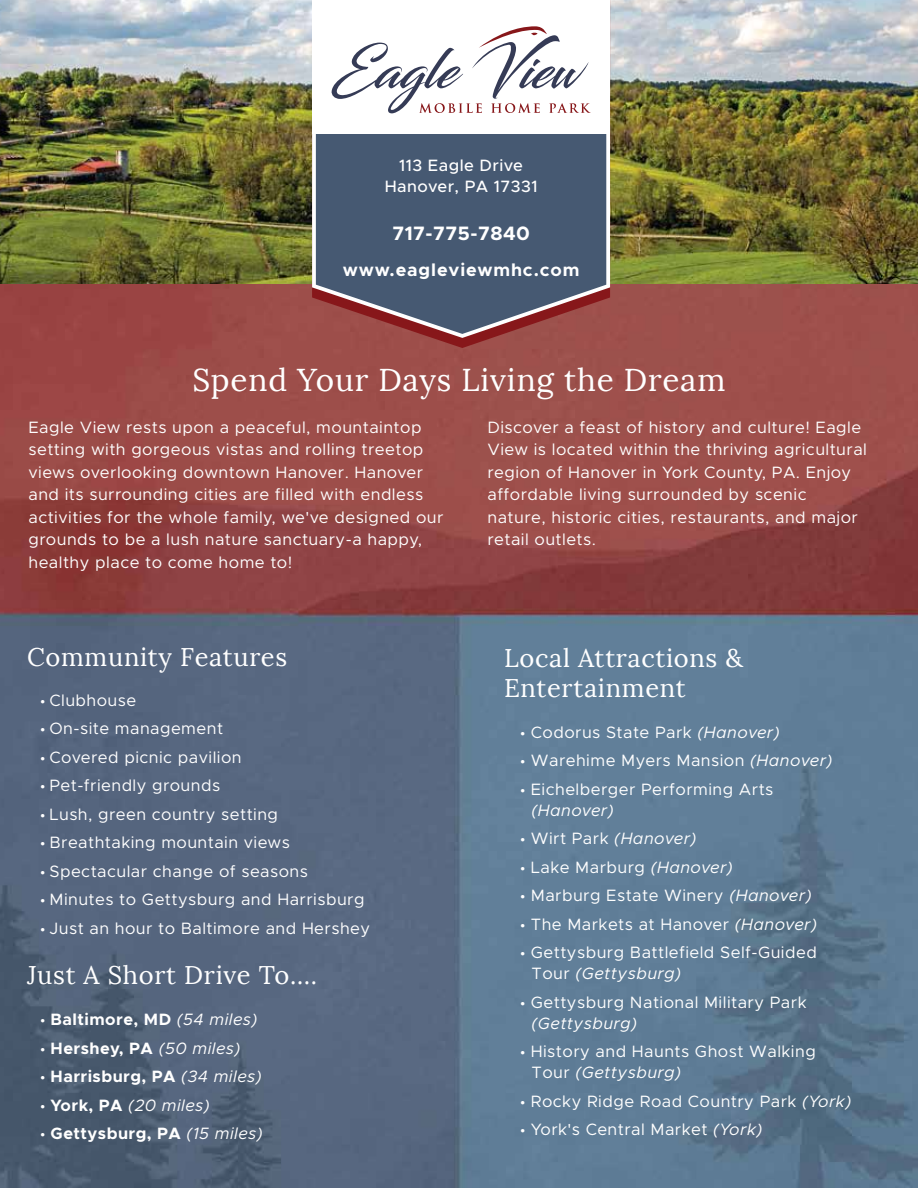
<style>
.page{position:relative;width:918px;height:1188px;background:#fff}
.page>*{position:absolute;margin:0;border:0;box-sizing:border-box;transform-origin:0 0}
.t1{font:31.5px "Lora";letter-spacing:.025em;color:#fff}
.t2{font:25.5px/30.6px "Lora";letter-spacing:.025em;color:#fff}
.t3{font:700 19.5px "Metropolis";letter-spacing:.025em;color:#fff}
.t4{font:700 18px "Metropolis";letter-spacing:.05em;color:#fff}
.t5{font:16.5px/22.5px "Metropolis";letter-spacing:.025em;color:#fff}
.t6{font:700 16.5px "Metropolis";letter-spacing:.025em;color:#fff}
.t7{font:italic 16.5px "Metropolis";letter-spacing:.025em;color:#fff}
.t8{font:500 16.5px/21px "Metropolis";letter-spacing:.025em;color:#fff;text-align:center}
.s1{font-family:"Myriad Pro"}
.s2{font-family:"Myriad Pro";font-weight:400}
.s3{font-weight:400;font-style:italic}
.s4{font-family:"Myriad Pro";font-style:normal}
.s5{font-weight:700;font-style:normal}
.s6{font-style:italic}
.s7{font-style:normal}
</style>
<div class="page">
<img style="left:0;top:284px;width:918px;height:904px">
<img style="left:0;top:0;width:918px;height:284px">
<svg style="left:312px;top:338px;width:298px;height:10px;background:#9a4946"></svg>
<svg style="left:312px;top:0;width:298px;height:338px;background:#575c70"></svg>
<div style="left:312px;top:0;width:297px;height:134px;background:#fff"></div>
<svg style="left:331px;top:26px;width:260px;height:87px"></svg>
<p class="t8" style="left:385px;top:155px;width:154px">113 Eagle Drive<br>Hanover, PA 17331</p>
<p class="t3" style="left:392px;top:221px;width:139px">717-775-7840</p>
<p class="t4" style="left:343px;top:258px;width:238px">www.eagleviewmhc.com</p>
<h1 class="t1" style="left:192px;top:360px;width:535px">Spend Your Days Living the Dream</h1>
<p class="t5" style="left:28px;top:416px;width:417px">Eagle View rests upon a peaceful, mountaintop setting with gorgeous vistas and rolling treetop views overlooking downtown Hanover. Hanover and its surrounding cities are filled with endless activities for the whole family, we've designed our grounds to be a lush nature sanctuary-a happy, healthy place to come home to!</p>
<h2 class="t2" style="left:27px;top:642px;width:262px">Community Features</h2>
<p class="t5" style="left:40px;top:689px;width:97px"><span class="s1">•</span> Clubhouse</p>
<p class="t5" style="left:40px;top:717px;width:184px"><span class="s1">•</span> On-site management</p>
<p class="t5" style="left:40px;top:746px;width:203px"><span class="s1">•</span> Covered picnic pavilion</p>
<p class="t5" style="left:40px;top:774px;width:181px"><span class="s1">•</span> Pet-friendly grounds</p>
<p class="t5" style="left:40px;top:803px;width:239px"><span class="s1">•</span> Lush, green country setting</p>
<p class="t5" style="left:40px;top:831px;width:251px"><span class="s1">•</span> Breathtaking mountain views</p>
<p class="t5" style="left:40px;top:860px;width:269px"><span class="s1">•</span> Spectacular change of seasons</p>
<p class="t5" style="left:40px;top:888px;width:326px"><span class="s1">•</span> Minutes to Gettysburg and Harrisburg</p>
<p class="t5" style="left:40px;top:917px;width:331px"><span class="s1">•</span> Just an hour to Baltimore and Hershey</p>
<h2 class="t2" style="left:27px;top:960px;width:292px">Just A Short Drive To….</h2>
<p class="t6" style="left:40px;top:1009px;width:219px"><span class="s2">•</span> Baltimore, MD <span class="s3">(54 miles)</span></p>
<p class="t6" style="left:40px;top:1037px;width:201px"><span class="s2">•</span> Hershey, PA <span class="s3">(50 miles)</span></p>
<p class="t6" style="left:40px;top:1066px;width:223px"><span class="s2">•</span> Harrisburg, PA <span class="s3">(34 miles)</span></p>
<p class="t7" style="left:40px;top:1095px;width:171px"><span class="s4">•</span> <span class="s5">York, PA</span> (20 miles)</p>
<p class="t6" style="left:40px;top:1123px;width:224px"><span class="s2">•</span> Gettysburg, PA <span class="s3">(15 miles)</span></p>
<p class="t5" style="left:487px;top:416px;width:381px">Discover a feast of history and culture! Eagle View is located within the thriving agricultural region of Hanover in York County, PA. Enjoy affordable living surrounded by scenic nature, historic cities, restaurants, and major retail outlets.</p>
<h2 class="t2" style="left:504px;top:643px;width:241px">Local Attractions &amp;<br>Entertainment</h2>
<p class="t5" style="left:521px;top:721px;width:261px"><span class="s1">•</span> Codorus State Park <span class="s6">(Hanover)</span></p>
<p class="t5" style="left:521px;top:749px;width:313px"><span class="s1">•</span> Warehime Myers Mansion <span class="s6">(Hanover)</span></p>
<p class="t5" style="left:532px;top:779px;width:243px;line-height:21px;text-indent:-11px"><span class="s1">•</span> Eichelberger Performing Arts <span class="s6">(Hanover)</span></p>
<p class="t7" style="left:521px;top:828px;width:178px"><span class="s4">•</span> <span class="s7">Wirt Park</span> (Hanover)</p>
<p class="t5" style="left:521px;top:856px;width:214px"><span class="s1">•</span> Lake Marburg <span class="s6">(Hanover)</span></p>
<p class="t5" style="left:521px;top:884px;width:293px"><span class="s1">•</span> Marburg Estate Winery <span class="s6">(Hanover)</span></p>
<p class="t5" style="left:521px;top:913px;width:298px"><span class="s1">•</span> The Markets at Hanover <span class="s6">(Hanover)</span></p>
<p class="t5" style="left:532px;top:942px;width:287px;line-height:21px;text-indent:-11px"><span class="s1">•</span> Gettysburg Battlefield Self-Guided<br>Tour <span class="s6">(Gettysburg)</span></p>
<p class="t5" style="left:532px;top:991px;width:277px;line-height:21px;text-indent:-11px"><span class="s1">•</span> Gettysburg National Military Park <span class="s6">(Gettysburg)</span></p>
<p class="t5" style="left:532px;top:1041px;width:286px;line-height:21px;text-indent:-11px"><span class="s1">•</span> History and Haunts Ghost Walking<br>Tour <span class="s6">(Gettysburg)</span></p>
<p class="t5" style="left:521px;top:1090px;width:332px"><span class="s1">•</span> Rocky Ridge Road Country Park <span class="s6">(York)</span></p>
<p class="t5" style="left:521px;top:1118px;width:243px"><span class="s1">•</span> York's Central Market <span class="s6">(York)</span></p>
</div>
